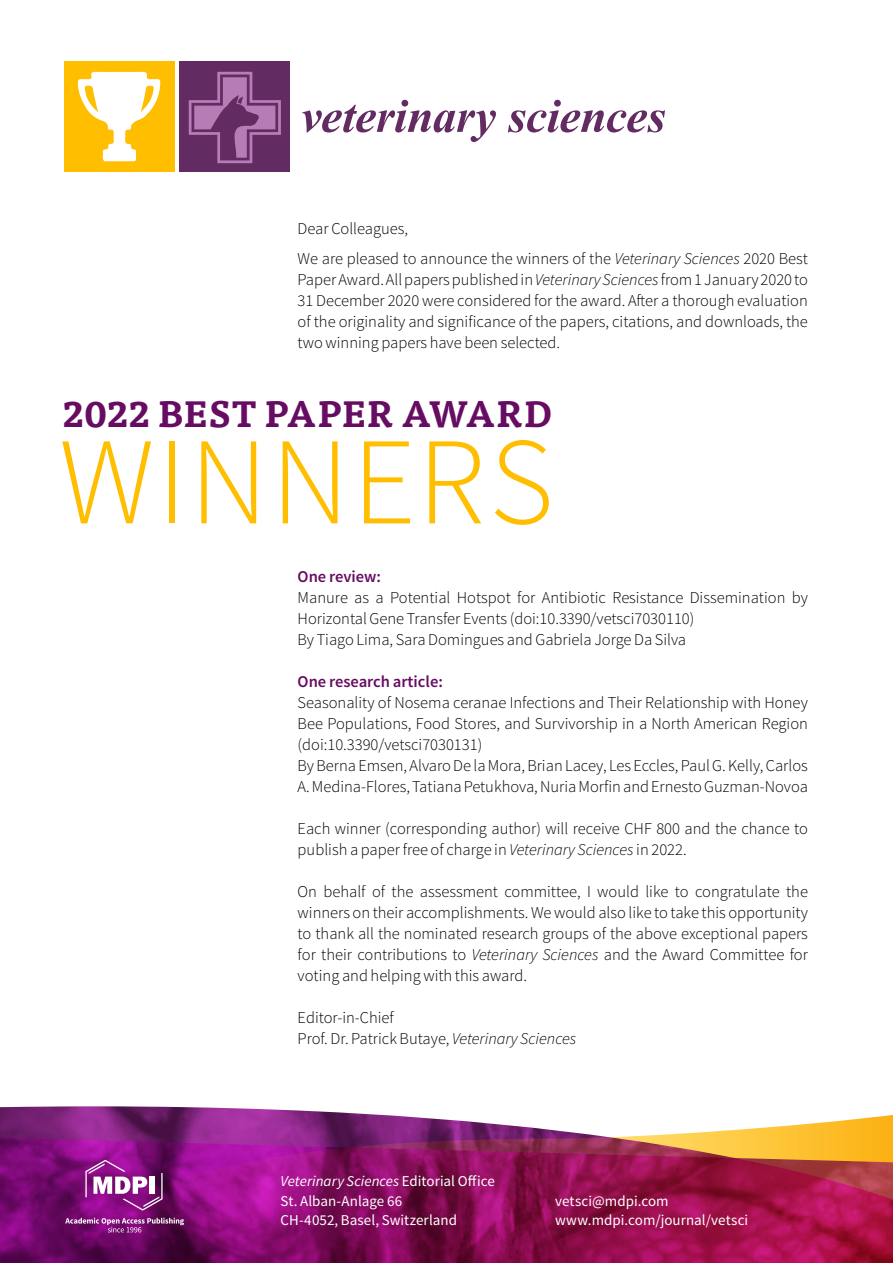
<style>
.page{position:relative;width:893px;height:1263px;background:#fff}
.page>*{position:absolute;margin:0;border:0;box-sizing:border-box;transform-origin:0 0}
.t1{font:300 124.35px "Source Sans Pro";letter-spacing:.025em;color:#ffbe00}
.t2{font:700 36.15px "Tisa OT";color:#660c62}
.t3{font:300 16.5px/21px "Source Sans Pro";color:#000}
.t4{font:600 16.5px "Source Sans Pro";color:#660c62}
.t5{font:15px/19.5px "Source Sans Pro";color:#fff}
.s1{font-style:italic}
</style>
<div class="page">
<img style="left:0;top:1106px;width:348px;height:7px">
<svg style="left:0;top:1113px;width:893px;height:150px;background:#972965"></svg>
<svg style="left:85px;top:1160px;width:78px;height:50px"></svg>
<svg style="left:65px;top:1217px;width:119px;height:15px;background:#883580"></svg>
<div style="left:64px;top:61px;width:110px;height:111px;background:#ffbe00"></div>
<svg style="left:78px;top:72px;width:82px;height:89px"></svg>
<div style="left:179px;top:61px;width:111px;height:111px;background:#622c62"></div>
<svg style="left:189px;top:72px;width:92px;height:91px"></svg>
<svg style="left:302px;top:100px;width:194px;height:42px"></svg>
<svg style="left:508px;top:100px;width:157px;height:32px"></svg>
<p class="t3" style="left:298px;top:214px;width:512px;line-height:29.5px">Dear Colleagues,<br>We are pleased to announce the winners of the <span class="s1">Veterinary Sciences</span> 2020 Best</p>
<p class="t3" style="left:298px;top:269px;width:512px;text-align:justify">Paper Award. All papers published in <span class="s1">Veterinary Sciences</span> from 1 January 2020 to 31 December 2020 were considered for the award. After a thorough evaluation of the originality and significance of the papers, citations, and downloads, the two winning papers have been selected.</p>
<h2 class="t2" style="left:62px;top:391px;width:491px">2022 BEST PAPER AWARD</h2>
<h1 class="t1" style="left:59px;top:407px;width:496px">WINNERS</h1>
<p class="t4" style="left:298px;top:566px;width:85px">One review:</p>
<p class="t3" style="left:298px;top:587px;width:512px">Manure as a Potential Hotspot for Antibiotic Resistance Dissemination by<br>Horizontal Gene Transfer Events (doi:10.3390/vetsci7030110)<br>By Tiago Lima, Sara Domingues and Gabriela Jorge Da Silva</p>
<p class="t4" style="left:298px;top:671px;width:147px">One research article:</p>
<p class="t3" style="left:298px;top:692px;width:512px">Seasonality of Nosema ceranae Infections and Their Relationship with Honey Bee Populations, Food Stores, and Survivorship in a North American Region (doi:10.3390/vetsci7030131)<br>By Berna Emsen, Alvaro De la Mora, Brian Lacey, Les Eccles, Paul G. Kelly, Carlos A. Medina-Flores, Tatiana Petukhova, Nuria Morfin and Ernesto Guzman-Novoa</p>
<p class="t3" style="left:298px;top:818px;width:512px">Each winner (corresponding author) will receive CHF 800 and the chance to publish a paper free of charge in <span class="s1">Veterinary Sciences</span> in 2022.</p>
<p class="t3" style="left:298px;top:881px;width:512px;text-align:justify">On behalf of the assessment committee, I would like to congratulate the winners on their accomplishments. We would also like to take this opportunity to thank all the nominated research groups of the above exceptional papers for their contributions to <span class="s1">Veterinary Sciences</span> and the Award Committee for voting and helping with this award.</p>
<p class="t3" style="left:298px;top:1007px;width:280px">Editor-in-Chief<br>Prof. Dr. Patrick Butaye, <span class="s1">Veterinary Sciences</span></p>
<p class="t5" style="left:281px;top:1172px;width:216px"><span class="s1">Veterinary Sciences</span> Editorial Office<br>St. Alban-Anlage 66<br>CH-4052, Basel, Switzerland</p>
<p class="t5" style="left:555px;top:1191px;width:195px">vetsci@mdpi.com www.mdpi.com/journal/vetsci</p>
</div>
